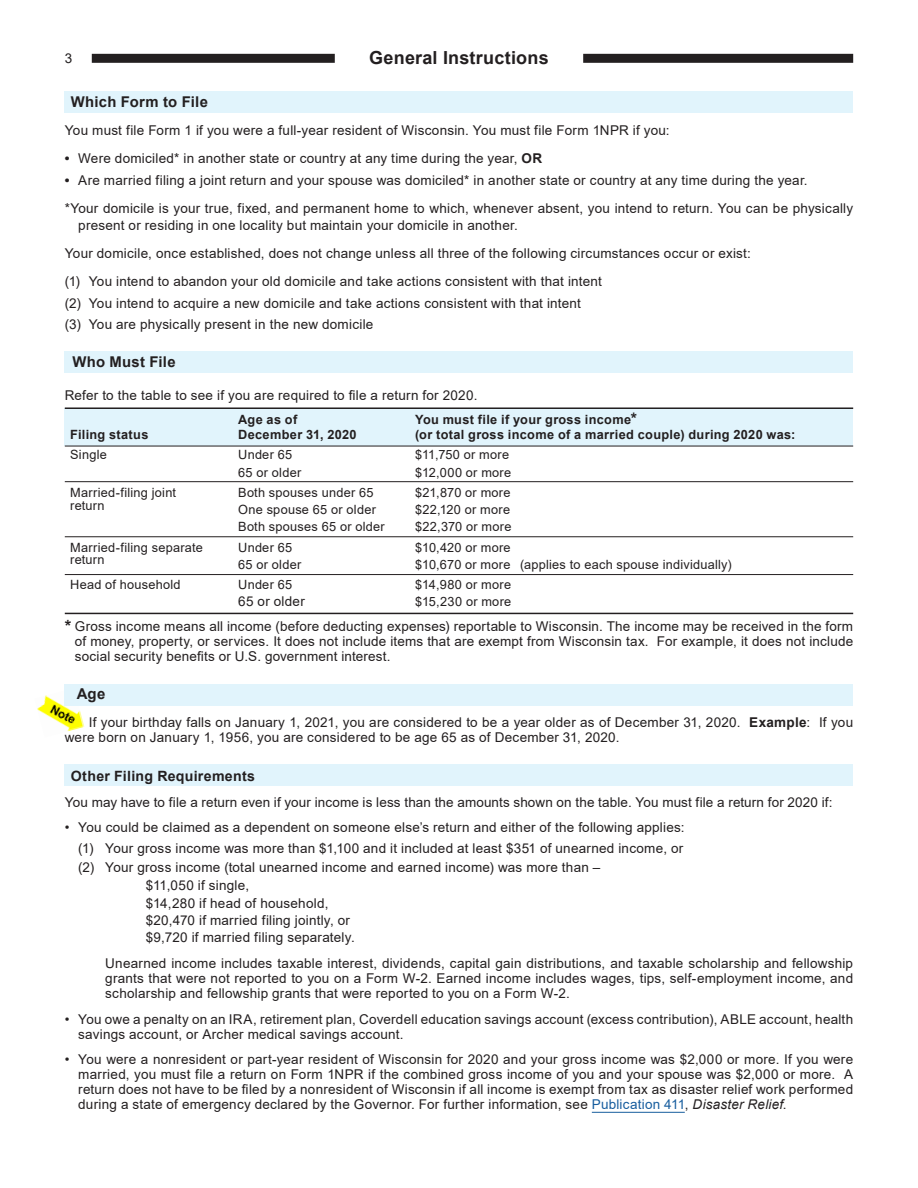
<style>
.page{position:relative;width:918px;height:1188px;background:#fff}
.page>*{position:absolute;margin:0;border:0;box-sizing:border-box;transform-origin:0 0}
.t1{font:700 18px "Arial";letter-spacing:.01em;color:#231f20}
.t2{font:700 15px "Arial";color:#231f20}
.t3{font:700 14.85px "Arial";letter-spacing:.02em;color:#231f20}
.t4{font:700 14.1px "Arial";letter-spacing:.02em;color:#231f20}
.t5{font:13.5px/15px "Arial";letter-spacing:.015em;color:#231f20;text-align:justify}
.t6{font:12.75px "Arial";letter-spacing:.02em;color:#231f20}
.t7{font:700 12.75px "Arial";letter-spacing:.025em;color:#231f20}
.s1{font-weight:700}
.s2{font-size:15.9px}
.s3{font-weight:700;font-size:16.8px}
.s4{color:#175d9e}
.s5{font-style:italic}
</style>
<div class="page">
<div style="left:583px;top:54px;width:270px;height:9px;background:#231f20"></div>
<div style="left:92px;top:54px;width:243px;height:9px;background:#231f20"></div>
<div style="left:65px;top:765px;width:788px;height:21px;background:#e1f4fc"></div>
<hr style="left:592px;top:1112px;width:93px;height:1px;background:#175d9e">
<div style="left:65px;top:351px;width:788px;height:22px;background:#e1f4fc"></div>
<hr style="left:65px;top:613px;width:788px;height:1px;background:#231f20">
<div style="left:65px;top:408px;width:788px;height:38px;background:#e1f4fc"></div>
<hr style="left:65px;top:407px;width:788px;height:2px;background:#231f20">
<hr style="left:65px;top:446px;width:788px;height:1px;background:#231f20">
<hr style="left:65px;top:481px;width:788px;height:1px;background:#231f20">
<hr style="left:65px;top:536px;width:788px;height:1px;background:#231f20">
<hr style="left:65px;top:574px;width:788px;height:1px;background:#231f20">
<img style="left:37px;top:688px;width:47px;height:44px">
<div style="left:65px;top:684px;width:788px;height:22px;background:#e1f4fc"></div>
<div style="left:65px;top:91px;width:788px;height:21px;background:#e1f4fc"></div>
<p class="t5" style="left:65px;top:50px;width:9px">3</p>
<h1 class="t1" style="left:369px;top:45px;width:181px">General Instructions</h1>
<p class="t3" style="left:71px;top:91px;width:139px">Which Form to File</p>
<p class="t5" style="left:65px;top:123px;width:606px">You must file Form 1 if you were a full-year resident of Wisconsin. You must file Form 1NPR if you:</p>
<p class="t5" style="left:65px;top:151px;width:479px"><span class="s1">•</span> Were domiciled* in another state or country at any time during the year, <span class="s1">OR</span></p>
<p class="t5" style="left:65px;top:172px;width:744px"><span class="s1">•</span> Are married filing a joint return and your spouse was domiciled* in another state or country at any time during the year.</p>
<p class="t5" style="left:78px;top:199px;width:776px;line-height:17.2px;text-indent:-14px">*Your domicile is your true, fixed, and permanent home to which, whenever absent, you intend to return. You can be physically present or residing in one locality but maintain your domicile in another.</p>
<p class="t5" style="left:65px;top:246px;width:688px">Your domicile, once established, does not change unless all three of the following circumstances occur or exist:</p>
<p class="t5" style="left:65px;top:274px;width:539px">(1) You intend to abandon your old domicile and take actions consistent with that intent</p>
<p class="t5" style="left:65px;top:295px;width:518px">(2) You intend to acquire a new domicile and take actions consistent with that intent</p>
<p class="t5" style="left:65px;top:317px;width:310px">(3) You are physically present in the new domicile</p>
<p class="t3" style="left:72px;top:352px;width:105px">Who Must File</p>
<p class="t5" style="left:65px;top:387px;width:414px">Refer to the table to see if you are required to file a return for 2020.</p>
<p class="t7" style="left:238px;top:411px;width:61px">Age as of</p>
<p class="t7" style="left:415px;top:411px;width:223px">You must file if your gross income<span class="s2">*</span></p>
<p class="t7" style="left:70px;top:426px;width:80px">Filing status</p>
<p class="t7" style="left:238px;top:426px;width:120px">December 31, 2020</p>
<p class="t7" style="left:415px;top:426px;width:382px">(or total gross income of a married couple) during 2020 was:</p>
<p class="t6" style="left:70px;top:446px;width:38px">Single</p>
<p class="t6" style="left:238px;top:446px;width:56px">Under 65</p>
<p class="t6" style="left:415px;top:446px;width:95px">$11,750 or more</p>
<p class="t6" style="left:238px;top:463px;width:65px">65 or older</p>
<p class="t6" style="left:415px;top:463px;width:98px">$12,000 or more</p>
<p class="t6" style="left:70px;top:484px;width:107px">Married-filing joint</p>
<p class="t6" style="left:238px;top:484px;width:137px">Both spouses under 65</p>
<p class="t6" style="left:415px;top:484px;width:97px">$21,870 or more</p>
<p class="t6" style="left:70px;top:496px;width:36px">return</p>
<p class="t6" style="left:238px;top:501px;width:139px">One spouse 65 or older</p>
<p class="t6" style="left:415px;top:501px;width:96px">$22,120 or more</p>
<p class="t6" style="left:238px;top:518px;width:148px">Both spouses 65 or older</p>
<p class="t6" style="left:415px;top:518px;width:98px">$22,370 or more</p>
<p class="t6" style="left:70px;top:538px;width:134px">Married-filing separate</p>
<p class="t6" style="left:238px;top:538px;width:56px">Under 65</p>
<p class="t6" style="left:415px;top:538px;width:97px">$10,420 or more</p>
<p class="t6" style="left:70px;top:551px;width:36px">return</p>
<p class="t6" style="left:238px;top:556px;width:65px">65 or older</p>
<p class="t6" style="left:415px;top:556px;width:318px">$10,670 or more (applies to each spouse individually)</p>
<p class="t6" style="left:70px;top:576px;width:112px">Head of household</p>
<p class="t6" style="left:238px;top:576px;width:56px">Under 65</p>
<p class="t6" style="left:415px;top:576px;width:97px">$14,980 or more</p>
<p class="t5" style="left:238px;top:594px;width:68px">65 or older</p>
<p class="t6" style="left:415px;top:593px;width:98px">$15,230 or more</p>
<p class="t5" style="left:75px;top:619px;width:780px;text-indent:-10px"><span class="s3">*</span> Gross income means all income (before deducting expenses) reportable to Wisconsin. The income may be received in the form of money, property, or services. It does not include items that are exempt from Wisconsin tax. For example, it does not include social security benefits or U.S. government interest.</p>
<p class="t2" style="left:77px;top:683px;width:30px">Age</p>
<p class="t5" style="left:65px;top:715px;width:790px;text-indent:24px">If your birthday falls on January 1, 2021, you are considered to be a year older as of December 31, 2020. <span class="s1">Example</span>: If you were born on January 1, 1956, you are considered to be age 65 as of December 31, 2020.</p>
<p class="t4" style="left:71px;top:766px;width:186px">Other Filing Requirements</p>
<p class="t5" style="left:65px;top:794px;width:769px">You may have to file a return even if your income is less than the amounts shown on the table. You must file a return for 2020 if:</p>
<p class="t5" style="left:65px;top:820px;width:621px">• You could be claimed as a dependent on someone else’s return and either of the following applies:</p>
<p class="t5" style="left:78px;top:841px;width:607px">(1) Your gross income was more than $1,100 and it included at least $351 of unearned income, or</p>
<p class="t5" style="left:78px;top:860px;width:524px">(2) Your gross income (total unearned income and earned income) was more than –</p>
<p class="t5" style="left:146px;top:878px;width:105px">$11,050 if single,</p>
<p class="t5" style="left:146px;top:895px;width:184px">$14,280 if head of household,</p>
<p class="t5" style="left:146px;top:912px;width:206px">$20,470 if married filing jointly, or</p>
<p class="t5" style="left:146px;top:930px;width:211px">$9,720 if married filing separately.</p>
<p class="t5" style="left:105px;top:955px;width:749px">Unearned income includes taxable interest, dividends, capital gain distributions, and taxable scholarship and fellowship grants that were not reported to you on a Form W‑2. Earned income includes wages, tips, self-employment income, and scholarship and fellowship grants that were reported to you on a Form W‑2.</p>
<p class="t5" style="left:78px;top:1011px;width:776px;text-indent:-14px">• You owe a penalty on an IRA, retirement plan, Coverdell education savings account (excess contribution), ABLE account, health savings account, or Archer medical savings account.</p>
<p class="t5" style="left:78px;top:1052px;width:776px;text-indent:-14px">• You were a nonresident or part-year resident of Wisconsin for 2020 and your gross income was $2,000 or more. If you were married, you must file a return on Form 1NPR if the combined gross income of you and your spouse was $2,000 or more. A return does not have to be filed by a nonresident of Wisconsin if all income is exempt from tax as disaster relief work performed during a state of emergency declared by the Governor. For further information, see <span class="s4">Publication 411</span>, <span class="s5">Disaster Relief</span>.</p>
</div>
